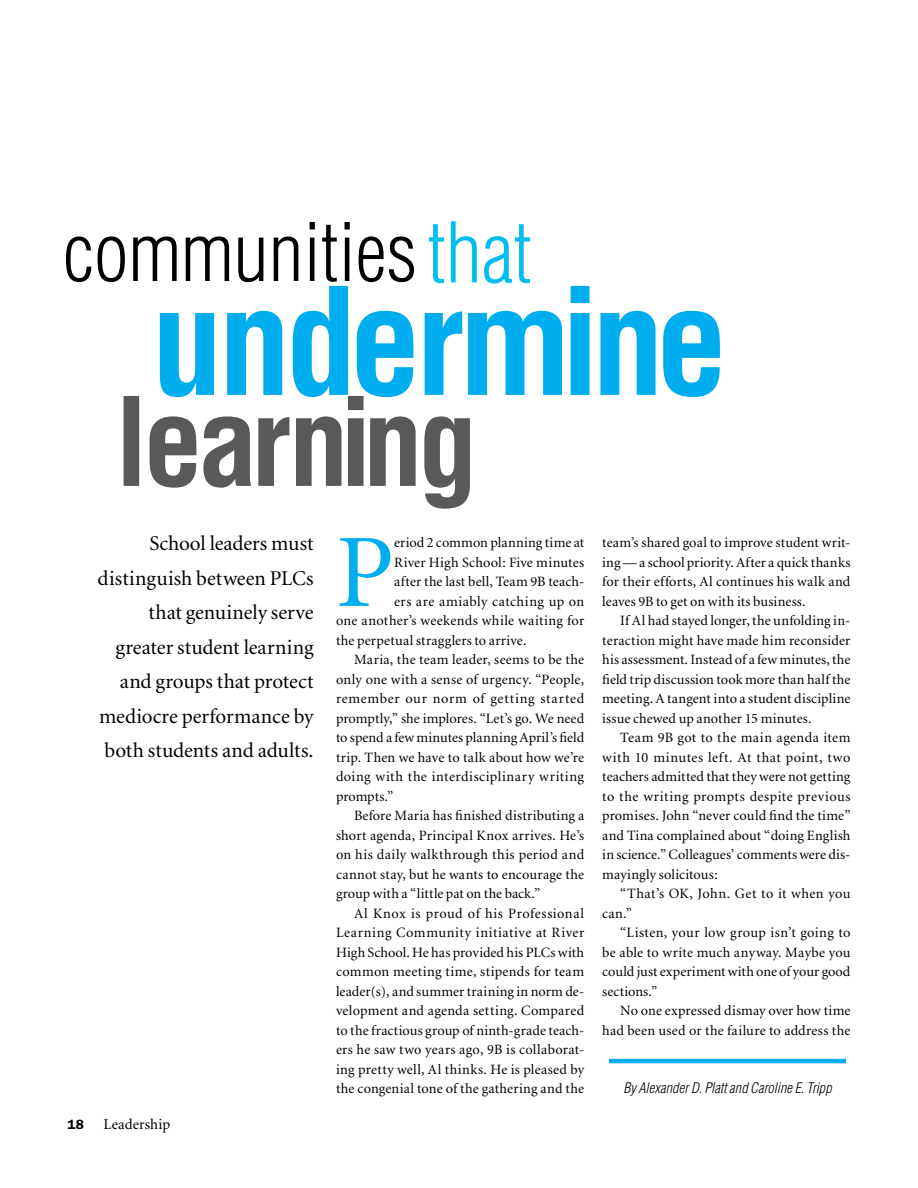
<style>
.page{position:relative;width:918px;height:1188px;background:#fff}
.page>*{position:absolute;margin:0;border:0;box-sizing:border-box;transform-origin:0 0}
.t1{font:104.25px "Minion";color:#00aeef}
.t2{font:21px/34.5px "Minion";color:#000;text-align:right}
.t3{font:15px "Minion";letter-spacing:.005em;color:#000}
.t4{font:14.25px/19.5px "Minion";letter-spacing:.015em;color:#000;text-align:justify}
.t5{font:14.25px "Minion";letter-spacing:.045em;color:#000}
.t6{font:14.25px "Minion";letter-spacing:.035em;color:#000}
.t7{font:italic 300 condensed 14.25px "Helvetica LT Std";letter-spacing:.005em;color:#000}
.t8{font:14.25px "Minion";letter-spacing:.05em;color:#000}
.t9{font:14.25px "Minion";letter-spacing:-.01em;color:#000}
.t10{font:600 13.5px "Franklin Gothic";color:#000}
</style>
<div class="page">
<svg style="left:66px;top:222px;width:348px;height:60px"></svg>
<svg style="left:429px;top:221px;width:101px;height:62px"></svg>
<svg style="left:160px;top:286px;width:560px;height:111px"></svg>
<svg style="left:124px;top:396px;width:346px;height:113px"></svg>
<hr style="left:609px;top:1059px;width:237px;height:4px;background:#00aeef">
<h2 class="t2" style="left:98px;top:527px;width:218px">School leaders must distinguish between PLCs that genuinely serve greater student learning and groups that protect mediocre performance by both students and adults.</h2>
<p class="t10" style="left:68px;top:1116px;width:18px">18</p>
<p class="t3" style="left:104px;top:1117px;width:68px">Leadership</p>
<h1 class="t1" style="left:336px;top:521px;width:60px">P</h1>
<p class="t4" style="left:394px;top:534px;width:192px">eriod 2 common planning time at</p>
<p class="t4" style="left:394px;top:553px;width:192px">River High School: Five minutes</p>
<p class="t4" style="left:394px;top:573px;width:192px">after the last bell, Team 9B teach-</p>
<p class="t6" style="left:394px;top:594px;width:192px">ers are amiably catching up on</p>
<p class="t4" style="left:336px;top:612px;width:250px">one another’s weekends while waiting for</p>
<p class="t4" style="left:336px;top:631px;width:192px">the perpetual stragglers to arrive.</p>
<p class="t4" style="left:354px;top:651px;width:232px">Maria, the team leader, seems to be the</p>
<p class="t4" style="left:336px;top:670px;width:250px">only one with a sense of urgency. “People,</p>
<p class="t5" style="left:336px;top:692px;width:250px">remember our norm of getting started</p>
<p class="t4" style="left:336px;top:709px;width:250px">promptly,” she implores. “Let’s go. We need</p>
<p class="t4" style="left:336px;top:729px;width:250px">to spend a few minutes planning April’s field</p>
<p class="t4" style="left:336px;top:748px;width:250px">trip. Then we have to talk about how we’re</p>
<p class="t5" style="left:336px;top:770px;width:250px">doing with the interdisciplinary writing</p>
<p class="t9" style="left:336px;top:789px;width:59px">prompts.”</p>
<p class="t4" style="left:354px;top:807px;width:232px">Before Maria has finished distributing a</p>
<p class="t4" style="left:336px;top:826px;width:250px">short agenda, Principal Knox arrives. He’s</p>
<p class="t6" style="left:336px;top:848px;width:250px">on his daily walkthrough this period and</p>
<p class="t4" style="left:336px;top:865px;width:250px">cannot stay, but he wants to encourage the</p>
<p class="t4" style="left:336px;top:884px;width:206px">group with a “little pat on the back.”</p>
<p class="t4" style="left:354px;top:904px;width:232px">Al Knox is proud of his Professional</p>
<p class="t8" style="left:336px;top:926px;width:250px">Learning Community initiative at River</p>
<p class="t4" style="left:336px;top:943px;width:250px">High School. He has provided his PLCs with</p>
<p class="t4" style="left:336px;top:962px;width:250px">common meeting time, stipends for team</p>
<p class="t4" style="left:336px;top:982px;width:250px">leader(s), and summer training in norm de-</p>
<p class="t4" style="left:336px;top:1001px;width:250px">velopment and agenda setting. Compared</p>
<p class="t4" style="left:336px;top:1021px;width:250px">to the fractious group of ninth-grade teach-</p>
<p class="t4" style="left:336px;top:1040px;width:250px">ers he saw two years ago, 9B is collaborat-</p>
<p class="t4" style="left:336px;top:1060px;width:250px">ing pretty well, Al thinks. He is pleased by</p>
<p class="t4" style="left:336px;top:1079px;width:250px">the congenial tone of the gathering and the</p>
<p class="t4" style="left:602px;top:533px;width:250px">team’s shared goal to improve student writ&shy;ing — a school priority. After a quick thanks for their efforts, Al continues his walk and leaves 9B to get on with its business.</p>
<p class="t4" style="left:602px;top:611px;width:250px;text-indent:18px">If Al had stayed longer, the unfolding in&shy;teraction might have made him reconsider his assessment. Instead of a few minutes, the field trip discussion took more than half the meeting. A tangent into a student discipline issue chewed up another 15 minutes.</p>
<p class="t4" style="left:602px;top:728px;width:250px;text-indent:18px">Team 9B got to the main agenda item with 10 minutes left. At that point, two teachers admitted that they were not getting to the writing prompts despite previous promises. John “never could find the time” and Tina complained about “doing English in science.” Colleagues’ comments were dis&shy;mayingly solicitous:</p>
<p class="t4" style="left:602px;top:884px;width:250px;text-indent:18px">“That’s OK, John. Get to it when you can.”</p>
<p class="t4" style="left:602px;top:923px;width:250px;text-indent:18px">“Listen, your low group isn’t going to be able to write much anyway. Maybe you could just experiment with one of your good sections.”</p>
<p class="t4" style="left:602px;top:1001px;width:250px;text-align:right">No one expressed dismay over how time had been used or the failure to address the</p>
<p class="t7" style="left:623px;top:1079px;width:210px">By Alexander D. Platt and Caroline E. Tripp</p>
</div>
